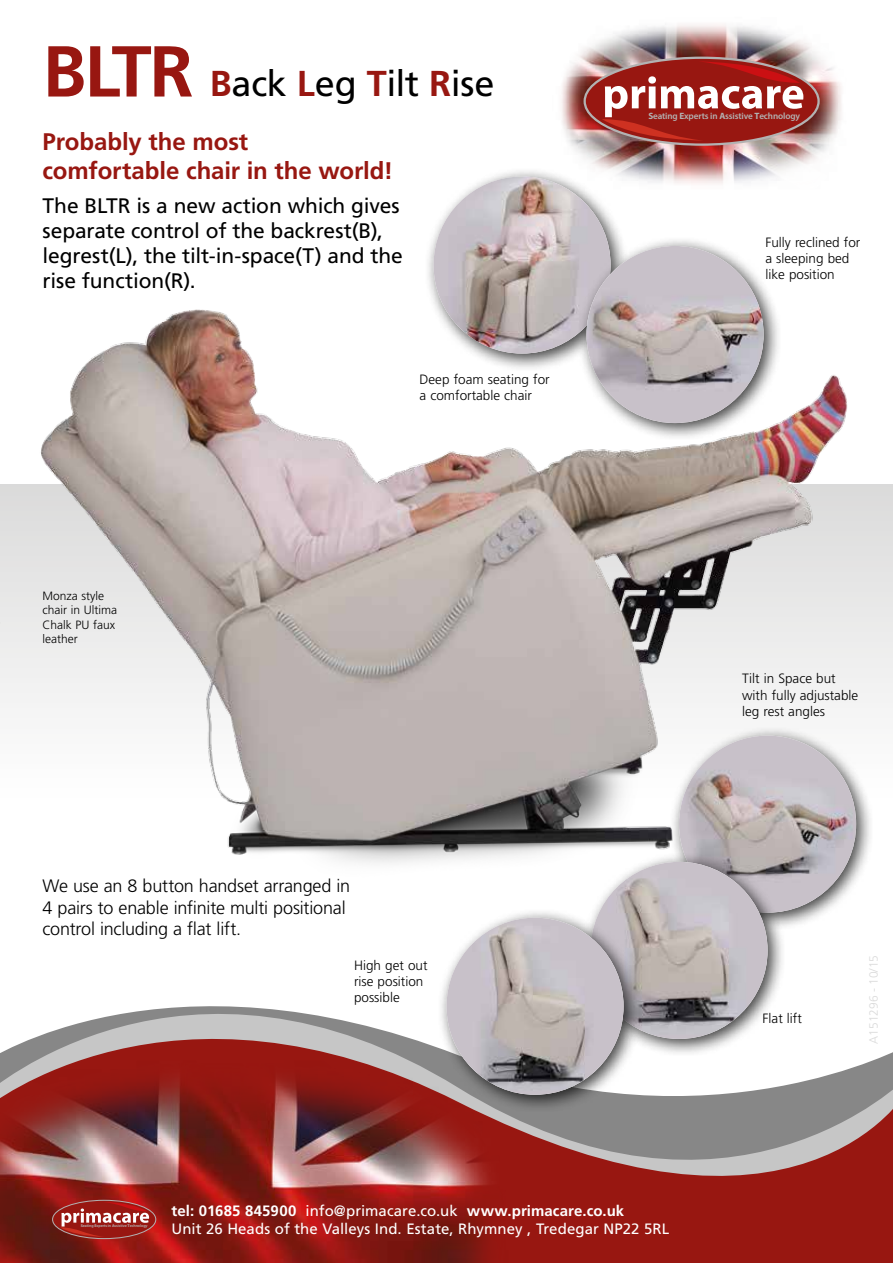
<style>
.page{position:relative;width:893px;height:1263px;background:#fff}
.page>*{position:absolute;margin:0;border:0;box-sizing:border-box;transform-origin:0 0}
.t1{font:700 72px "Frutiger LT Std";color:#981711}
.t2{font:36px "Frutiger LT Std";letter-spacing:-.005em;color:#000}
.t3{font:700 24px/28.8px "Frutiger LT Std";letter-spacing:-.005em;color:#981711}
.t4{font:21px/25.2px "Frutiger LT Std";letter-spacing:-.005em;color:#000}
.t5{font:300 18px/21.6px "Frutiger LT Std";letter-spacing:-.01em;color:#000}
.t6{font:15px/18px "Frutiger LT Std";letter-spacing:.005em;color:#fff}
.t7{font:300 13.5px/16.2px "Frutiger LT Std";color:#000}
.t8{font:300 12px/14.4px "Frutiger LT Std";color:#000}
.t9{font:300 12px "Frutiger LT Std";color:#dadada}
.t10{font:600 9.15px "Myriad Pro";letter-spacing:-.015em;color:#b3b2b2}
.t11{font:600 4.05px "Myriad Pro";letter-spacing:-.015em;color:#b3b2b2}
.s1{font-weight:700;color:#981711}
.s2{font-weight:700}
</style>
<div class="page">
<img style="left:0;top:309px;width:889px;height:554px">
<img style="left:561px;top:25px;width:280px;height:159px">
<svg style="left:585px;top:58px;width:234px;height:87px"></svg>
<div style="left:583px;top:57px;width:237px;height:89px;border:2px solid #b3b2b2;border-radius:50%"></div>
<svg style="left:602px;top:61px;width:201px;height:80px"></svg>
<svg style="left:19px;top:1006px;width:874px;height:257px"></svg>
<img style="left:0;top:1044px;width:514px;height:219px">
<svg style="left:53px;top:1200px;width:103px;height:38px"></svg>
<div style="left:52px;top:1200px;width:104px;height:39px;border:1px solid #b3b2b2;border-radius:50%"></div>
<svg style="left:60px;top:1202px;width:89px;height:35px"></svg>
<div style="left:424px;top:167px;width:205px;height:205px;background:#000;opacity:.75"></div>
<img style="left:433px;top:176px;width:178px;height:178px;border-radius:89px">
<div style="left:577px;top:236px;width:205px;height:205px;background:#000;opacity:.75"></div>
<img style="left:586px;top:246px;width:178px;height:177px;border-radius:89px">
<div style="left:669px;top:726px;width:205px;height:205px;background:#000;opacity:.75"></div>
<img style="left:679px;top:735px;width:177px;height:178px;border-radius:89px">
<div style="left:581px;top:852px;width:205px;height:205px;background:#000;opacity:.75"></div>
<img style="left:590px;top:862px;width:178px;height:177px;border-radius:89px">
<div style="left:437px;top:908px;width:205px;height:205px;background:#000;opacity:.75"></div>
<img style="left:446px;top:918px;width:178px;height:177px;border-radius:89px">
<h1 class="t1" style="left:43px;top:29px;width:152px">BLTR</h1>
<h2 class="t2" style="left:210px;top:62px;width:286px"><span class="s1">B</span>ack <span class="s1">L</span>eg <span class="s1">T</span>ilt <span class="s1">R</span>ise</h2>
<h3 class="t3" style="left:43px;top:127px;width:352px">Probably the most<br>comfortable chair in the world!</h3>
<h3 class="t4" style="left:43px;top:193px;width:362px">The BLTR is a new action which gives separate control of the backrest(B), legrest(L), the tilt-in-space(T) and the rise function(R).</h3>
<p class="t7" style="left:420px;top:371px;width:132px">Deep foam seating for a comfortable chair</p>
<p class="t10" style="left:648px;top:110px;width:153px"><span class="s2">S</span>eating <span class="s2">E</span>xperts in <span class="s2">A</span>ssistive <span class="s2">T</span>echnology</p>
<p class="t7" style="left:765px;top:234px;width:96px">Fully reclined for a sleeping bed like position</p>
<p class="t8" style="left:43px;top:588px;width:76px">Monza style chair in Ultima<br>Chalk PU faux leather</p>
<h3 class="t5" style="left:43px;top:875px;width:309px">We use an 8 button handset arranged in<br>4 pairs to enable infinite multi positional control including a flat lift.</h3>
<p class="t7" style="left:354px;top:957px;width:75px">High get out rise position possible</p>
<p class="t11" style="left:81px;top:1223px;width:68px"><span class="s2">S</span>eating <span class="s2">E</span>xperts in <span class="s2">A</span>ssistive <span class="s2">T</span>echnology</p>
<p class="t6" style="left:172px;top:1202px;width:499px"><span class="s2">tel: 01685 845900</span> info@primacare.co.uk <span class="s2">www.primacare.co.uk<br></span>Unit 26 Heads of the Valleys Ind. Estate, Rhymney , Tredegar NP22 5RL</p>
<p class="t7" style="left:742px;top:671px;width:118px">Tilt in Space but with fully adjustable leg rest angles</p>
<p class="t7" style="left:763px;top:1010px;width:41px">Flat lift</p>
<p class="t9" style="left:867px;top:1044px;width:90px;rotate:-90deg">A151296 - 10/15</p>
</div>
